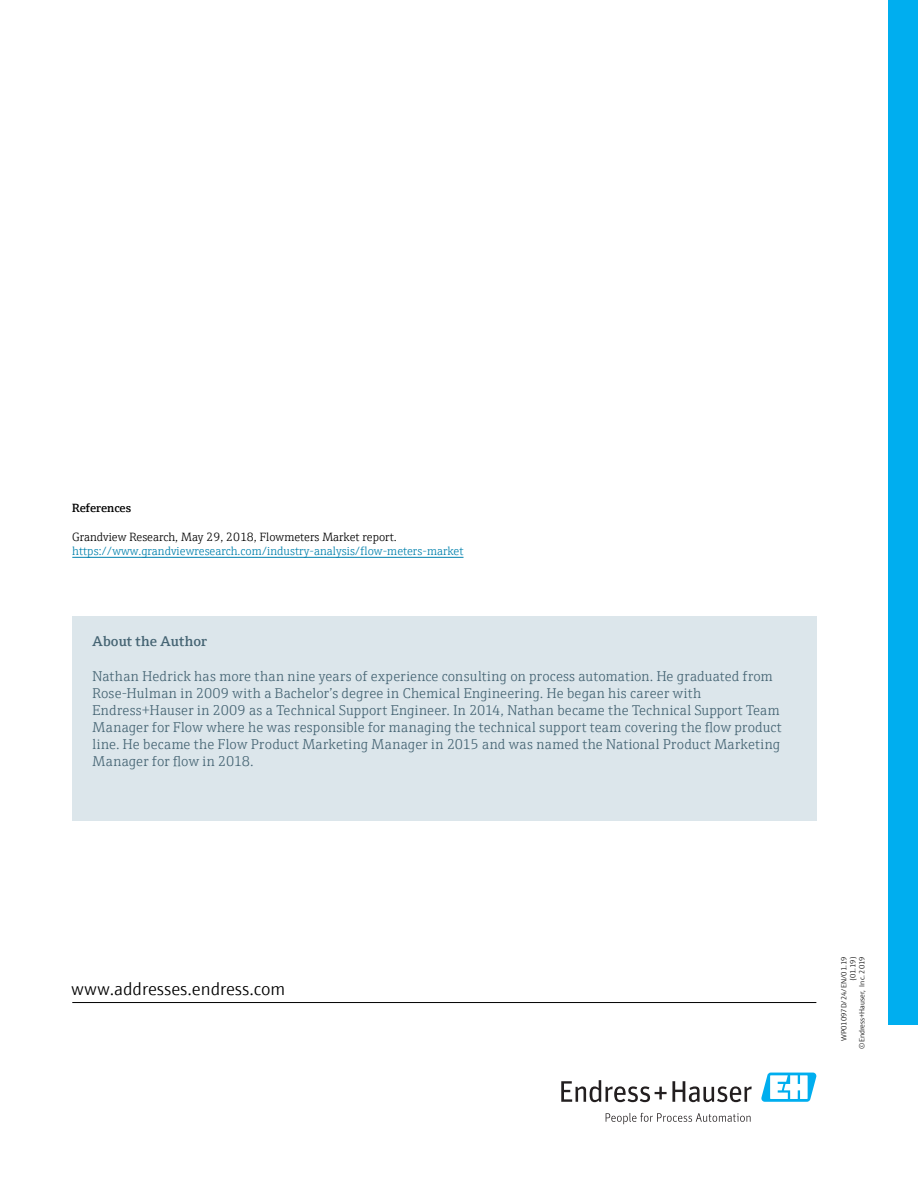
<style>
.page{position:relative;width:918px;height:1188px;background:#fff}
.page>*{position:absolute;margin:0;border:0;box-sizing:border-box;transform-origin:0 0}
.t1{font:300 18px "E+H Sans";color:#000}
.t2{font:300 14.25px/17.1px "E+H Serif";letter-spacing:.015em;color:#456473}
.t3{font:600 14.25px "E+H Serif";letter-spacing:.005em;color:#456473}
.t4{font:300 12px "E+H Serif";color:#0081ad}
.t5{font:300 12px "E+H Serif";color:#000}
.t6{font:600 12px "E+H Serif";color:#000}
.t7{font:300 7.5px/9px "E+H Sans";color:#000;text-align:right}
</style>
<div class="page">
<svg style="left:561px;top:1080px;width:191px;height:22px"></svg>
<svg style="left:606px;top:1113px;width:145px;height:11px"></svg>
<svg style="left:761px;top:1073px;width:55px;height:29px"></svg>
<div style="left:889px;top:0;width:29px;height:1025px;background:#00aeef"></div>
<hr style="left:72px;top:1002px;width:744px;height:1px;background:#000">
<div style="left:72px;top:616px;width:744px;height:205px;background:#dce6eb"></div>
<hr style="left:72px;top:557px;width:392px;height:1px;background:#0081ad">
<p class="t6" style="left:72px;top:499px;width:60px">References</p>
<p class="t5" style="left:72px;top:528px;width:326px">Grandview Research, May 29, 2018, Flowmeters Market report.</p>
<p class="t4" style="left:72px;top:542px;width:393px">https://www.grandviewresearch.com/industry-analysis/flow-meters-market</p>
<p class="t3" style="left:93px;top:631px;width:116px">About the Author</p>
<p class="t2" style="left:93px;top:666px;width:691px">Nathan Hedrick has more than nine years of experience consulting on process automation. He graduated from Rose-Hulman in 2009 with a Bachelor’s degree in Chemical Engineering. He began his career with Endress+Hauser in 2009 as a Technical Support Engineer. In 2014, Nathan became the Technical Support Team Manager for Flow where he was responsible for managing the technical support team covering the flow product line. He became the Flow Product Marketing Manager in 2015 and was named the National Product Marketing Manager for flow in 2018.</p>
<p class="t1" style="left:71px;top:976px;width:216px">www.addresses.endress.com</p>
<p class="t7" style="left:839px;top:1049px;width:94px;rotate:-90deg">WP01097D/24/EN/01.19 (01.19)<br>©Endress+Hauser, Inc. 2019</p>
</div>
